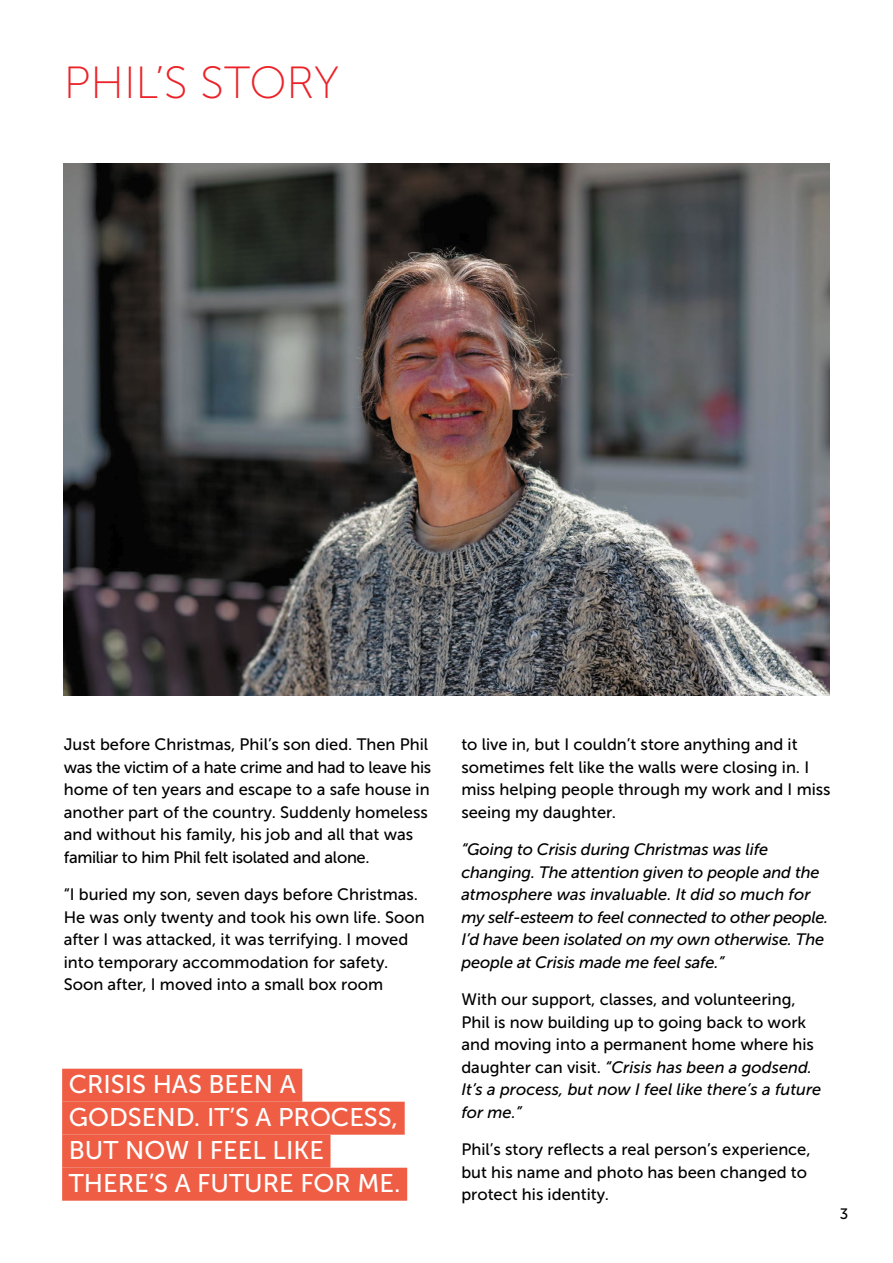
<style>
.page{position:relative;width:893px;height:1263px;background:#fff}
.page>*{position:absolute;margin:0;border:0;box-sizing:border-box;transform-origin:0 0}
.t1{font:45px "Museo Sans 100";color:#eb2227}
.t2{font:25.5px/33px "Museo Sans 500";color:#fff}
.t3{font:16.5px/22.5px "Museo Sans 500";color:#000}
.t4{font:italic 16.5px/22.5px "Museo Sans 500";letter-spacing:-.01em;color:#000}
.t5{font:15px "Museo Sans 500";color:#000}
.s1{font-style:italic}
</style>
<div class="page">
<img style="left:64px;top:164px;width:765px;height:531px">
<div style="left:62px;top:1069px;width:240px;height:33px;background:#ef5e44"></div>
<div style="left:62px;top:1102px;width:343px;height:33px;background:#ef5e44"></div>
<div style="left:62px;top:1135px;width:268px;height:33px;background:#ef5e44"></div>
<div style="left:62px;top:1168px;width:345px;height:33px;background:#ef5e44"></div>
<h1 class="t1" style="left:64px;top:58px;width:277px">PHIL’S STORY</h1>
<p class="t3" style="left:64px;top:733px;width:369px">Just before Christmas, Phil’s son died. Then Phil was the victim of a hate crime and had to leave his home of ten years and escape to a safe house in another part of the country. Suddenly homeless and without his family, his job and all that was familiar to him Phil felt isolated and alone.</p>
<p class="t3" style="left:64px;top:883px;width:362px">“I buried my son, seven days before Christmas.<br>He was only twenty and took his own life. Soon after I was attacked, it was terrifying. I moved into temporary accommodation for safety.<br>Soon after, I moved into a small box room</p>
<h2 class="t2" style="left:69px;top:1067px;width:333px">CRISIS HAS BEEN A<br>GODSEND. IT’S A PROCESS,<br>BUT NOW I FEEL LIKE<br>THERE’S A FUTURE FOR ME.</h2>
<p class="t3" style="left:461px;top:733px;width:371px">to live in, but I couldn’t store anything and it sometimes felt like the walls were closing in. I miss helping people through my work and I miss seeing my daughter.</p>
<p class="t4" style="left:461px;top:838px;width:368px">“Going to Crisis during Christmas was life changing. The attention given to people and the atmosphere was invaluable. It did so much for my self-esteem to feel connected to other people.<br>I’d have been isolated on my own otherwise. The people at Crisis made me feel safe.”</p>
<p class="t3" style="left:461px;top:988px;width:361px">With our support, classes, and volunteering, Phil is now building up to going back to work and moving into a permanent home where his daughter can visit. <span class="s1">“Crisis has been a godsend.<br>It’s a process, but now I feel like there’s a future for me.”</span></p>
<p class="t3" style="left:461px;top:1138px;width:351px">Phil’s story reflects a real person’s experience, but his name and photo has been changed to protect his identity.</p>
<p class="t5" style="left:840px;top:1205px;width:10px">3</p>
</div>
